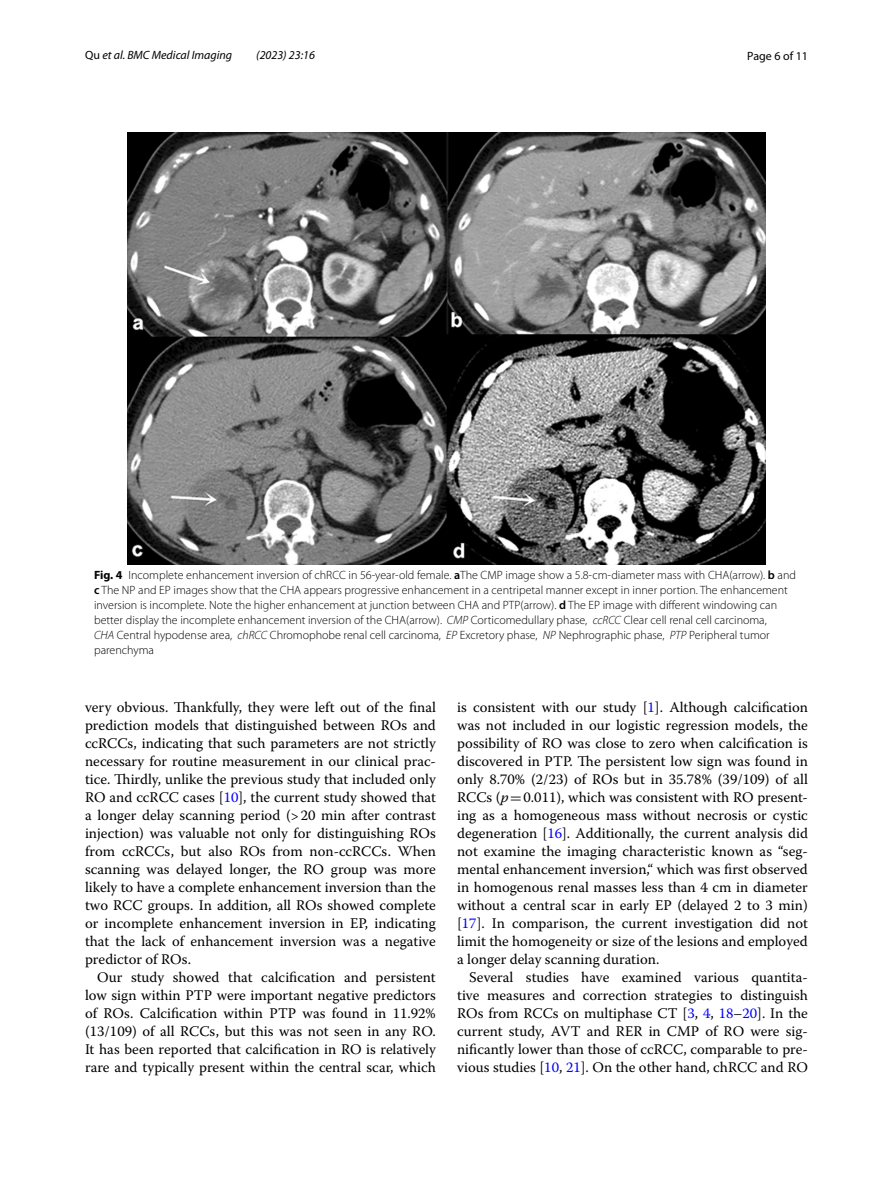
<style>
.page{position:relative;width:893px;height:1187px;background:#fff}
.page>*{position:absolute;margin:0;border:0;box-sizing:border-box;transform-origin:0 0}
.t1{font:14.7px/18px "Warnock Pro";color:#000;text-align:justify}
.t2{font:300 12px/15px "Myriad Pro";color:#000}
.t3{font:italic 12px "Myriad Pro";color:#000}
.t4{font:12px "Myriad Pro";color:#000}
.s1{font-style:normal}
.s2{font-weight:700}
.s3{font-weight:600}
.s4{font-style:italic}
.s5{color:#00f}
.s6{font-family:"MTSY"}
</style>
<div class="page">
<img style="left:127px;top:133px;width:638px;height:431px">
<p class="t3" style="left:85px;top:48px;width:149px"><span class="s1">Qu</span> et al. BMC Medical Imaging</p>
<p class="t3" style="left:256px;top:48px;width:60px">(2023) 23:16</p>
<p class="t4" style="left:747px;top:48px;width:62px">Page 6 of 11</p>
<p class="t2" style="left:94px;top:568px;width:703px"><span class="s2">Fig. 4</span> Incomplete enhancement inversion of chRCC in 56-year-old female. <span class="s3">a</span>The CMP image show a 5.8-cm-diameter mass with CHA(arrow). <span class="s3">b</span> and <span class="s3">c</span> The NP and EP images show that the CHA appears progressive enhancement in a centripetal manner except in inner portion. The enhancement inversion is incomplete. Note the higher enhancement at junction between CHA and PTP(arrow). <span class="s3">d</span> The EP image with different windowing can better display the incomplete enhancement inversion of the CHA(arrow). <span class="s4">CMP</span> Corticomedullary phase, <span class="s4">ccRCC</span> Clear cell renal cell carcinoma,<br><span class="s4">CHA</span> Central hypodense area, <span class="s4">chRCC</span> Chromophobe renal cell carcinoma, <span class="s4">EP</span> Excretory phase, <span class="s4">NP</span> Nephrographic phase, <span class="s4">PTP</span> Peripheral tumor parenchyma</p>
<p class="t1" style="left:85px;top:698px;width:352px">very obvious. Thankfully, they were left out of the final prediction models that distinguished between ROs and ccRCCs, indicating that such parameters are not strictly necessary for routine measurement in our clinical prac&shy;tice. Thirdly, unlike the previous study that included only RO and ccRCC cases [<span class="s5">10</span>], the current study showed that a longer delay scanning period (&gt;20 min after contrast injection) was valuable not only for distinguishing ROs from ccRCCs, but also ROs from non-ccRCCs. When scanning was delayed longer, the RO group was more likely to have a complete enhancement inversion than the two RCC groups. In addition, all ROs showed complete or incomplete enhancement inversion in EP, indicating that the lack of enhancement inversion was a negative predictor of ROs.</p>
<p class="t1" style="left:85px;top:968px;width:352px;text-indent:12px">Our study showed that calcification and persistent low sign within PTP were important negative predictors of ROs. Calcification within PTP was found in 11.92% (13/109) of all RCCs, but this was not seen in any RO.<br>It has been reported that calcification in RO is relatively rare and typically present within the central scar, which</p>
<p class="t1" style="left:457px;top:697px;width:352px">is consistent with our study [<span class="s5">1</span>]. Although calcification was not included in our logistic regression models, the possibility of RO was close to zero when calcification is discovered in PTP. The persistent low sign was found in only 8.70% (2/23) of ROs but in 35.78% (39/109) of all RCCs (<span class="s4">p</span><span class="s6">=</span>0.011), which was consistent with RO present&shy;ing as a homogeneous mass without necrosis or cystic degeneration [<span class="s5">16</span>]. Additionally, the current analysis did not examine the imaging characteristic known as “seg&shy;mental enhancement inversion,“ which was first observed in homogenous renal masses less than 4 cm in diameter without a central scar in early EP (delayed 2 to 3 min) [<span class="s5">17</span>]. In comparison, the current investigation did not limit the homogeneity or size of the lesions and employed a longer delay scanning duration.</p>
<p class="t1" style="left:457px;top:968px;width:352px;text-indent:12px">Several studies have examined various quantita&shy;tive measures and correction strategies to distinguish ROs from RCCs on multiphase CT [<span class="s5">3</span>, <span class="s5">4</span>, <span class="s5">18</span>–<span class="s5">20</span>]. In the current study, AVT and RER in CMP of RO were sig&shy;nificantly lower than those of ccRCC, comparable to pre&shy;vious studies [<span class="s5">10</span>, <span class="s5">21</span>]. On the other hand, chRCC and RO</p>
</div>
